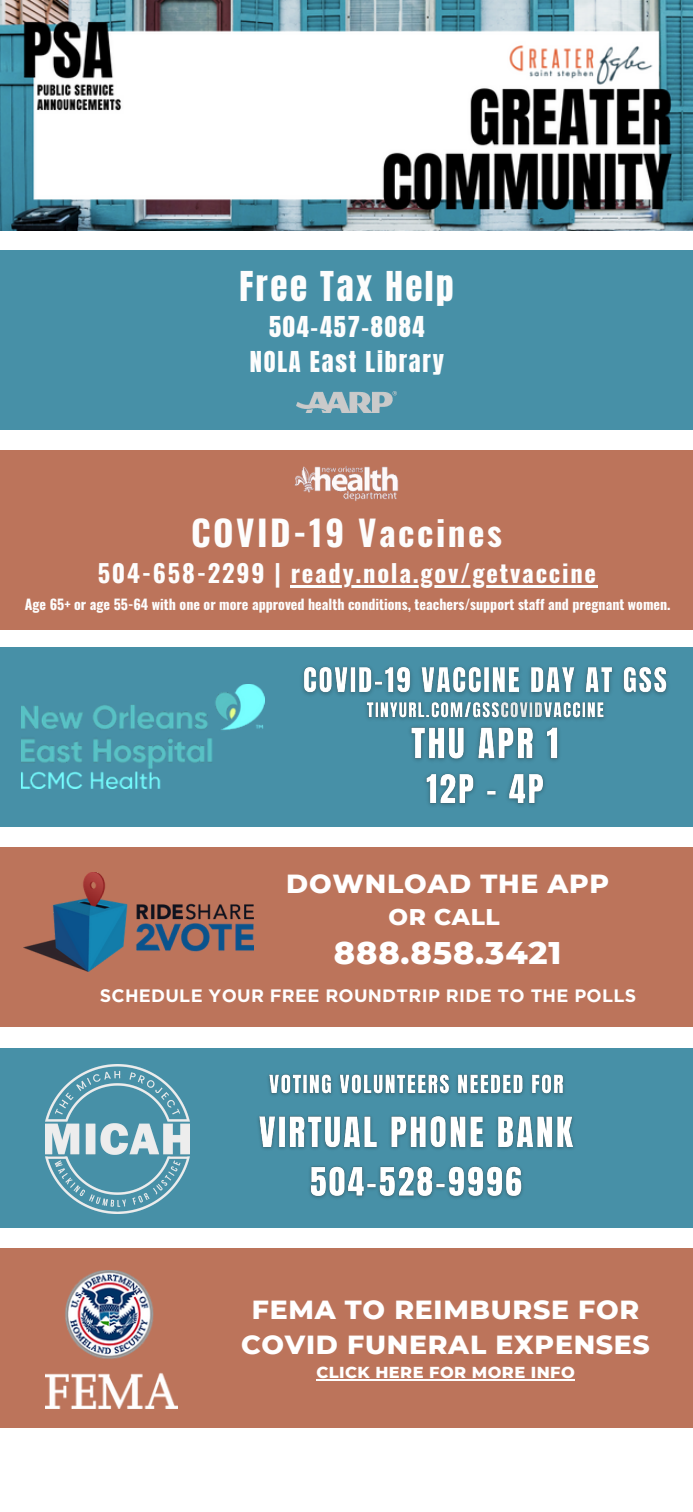
<style>
.page{position:relative;width:693px;height:1512px;background:#fff}
.page>*{position:absolute;margin:0;border:0;box-sizing:border-box;transform-origin:0 0}
.t1{font:700 35px "Oswald";letter-spacing:.07em;color:#fdfdfd}
.t2{font:35px "Anton";letter-spacing:.07em;color:#fdfdfd}
.t3{font:800 32.02px "Montserrat";letter-spacing:.025em;color:#fff}
.t4{font:800 26.78px/35.4px "Montserrat";letter-spacing:.025em;color:#fff;text-align:center}
.t5{font:700 24.5px "Oswald";letter-spacing:.07em;color:#fdfdfd}
.t6{font:24.5px "Anton";letter-spacing:.07em;color:#fdfdfd}
.t7{font:800 23.28px "Montserrat";letter-spacing:.025em;color:#fff}
.t8{font:700 17.85px "Homepage Baukasten";letter-spacing:.015em;color:#fff}
.t9{font:800 16.28px "Montserrat";letter-spacing:.025em;color:#fff}
.t10{font:700 14px "Oswald";color:#fdfdfd}
</style>
<div class="page">
<img style="left:0;top:0;width:693px;height:231px">
<div style="left:0;top:250px;width:693px;height:180px;background:#4790a7"></div>
<div style="left:0;top:450px;width:693px;height:180px;background:#bc745b"></div>
<div style="left:0;top:647px;width:693px;height:180px;background:#4790a7"></div>
<div style="left:0;top:847px;width:693px;height:180px;background:#bc745b"></div>
<img style="left:297px;top:391px;width:100px;height:21px">
<img style="left:294px;top:466px;width:105px;height:35px">
<div style="left:0;top:1048px;width:693px;height:180px;background:#4790a7"></div>
<img style="left:45px;top:1065px;width:145px;height:148px">
<div style="left:0;top:1248px;width:693px;height:180px;background:#bc745b"></div>
<img style="left:24px;top:873px;width:229px;height:98px">
<img style="left:22px;top:685px;width:242px;height:104px">
<img style="left:45px;top:1270px;width:133px;height:138px">
<hr style="left:291px;top:585px;width:307px;height:2px;background:#fdfdfd">
<img style="left:258px;top:1074px;width:316px;height:124px">
<img style="left:302px;top:666px;width:366px;height:140px">
<hr style="left:317px;top:1379px;width:258px;height:1px;background:#fff">
<p class="t2" style="left:239px;top:261px;width:216px">Free Tax Help</p>
<p class="t6" style="left:269px;top:310px;width:157px">504-457-8084</p>
<p class="t6" style="left:250px;top:344px;width:196px">NOLA East Library</p>
<p class="t1" style="left:191px;top:505px;width:312px">COVID-19 Vaccines</p>
<p class="t5" style="left:98px;top:554px;width:500px">504-658-2299 | ready.nola.gov/getvaccine</p>
<p class="t10" style="left:25px;top:593px;width:647px">Age 65+ or age 55-64 with one or more approved health conditions, teachers/support staff and pregnant women.</p>
<p class="t4" style="left:286px;top:866px;width:325px">DOWNLOAD THE APP</p>
<p class="t7" style="left:389px;top:902px;width:113px">OR CALL</p>
<p class="t3" style="left:334px;top:933px;width:229px">888.858.3421</p>
<p class="t8" style="left:100px;top:985px;width:538px">SCHEDULE YOUR FREE ROUNDTRIP RIDE TO THE POLLS</p>
<p class="t4" style="left:241px;top:1291px;width:410px">FEMA TO REIMBURSE FOR<br>COVID FUNERAL EXPENSES</p>
<p class="t9" style="left:317px;top:1362px;width:260px">CLICK HERE FOR MORE INFO</p>
</div>
